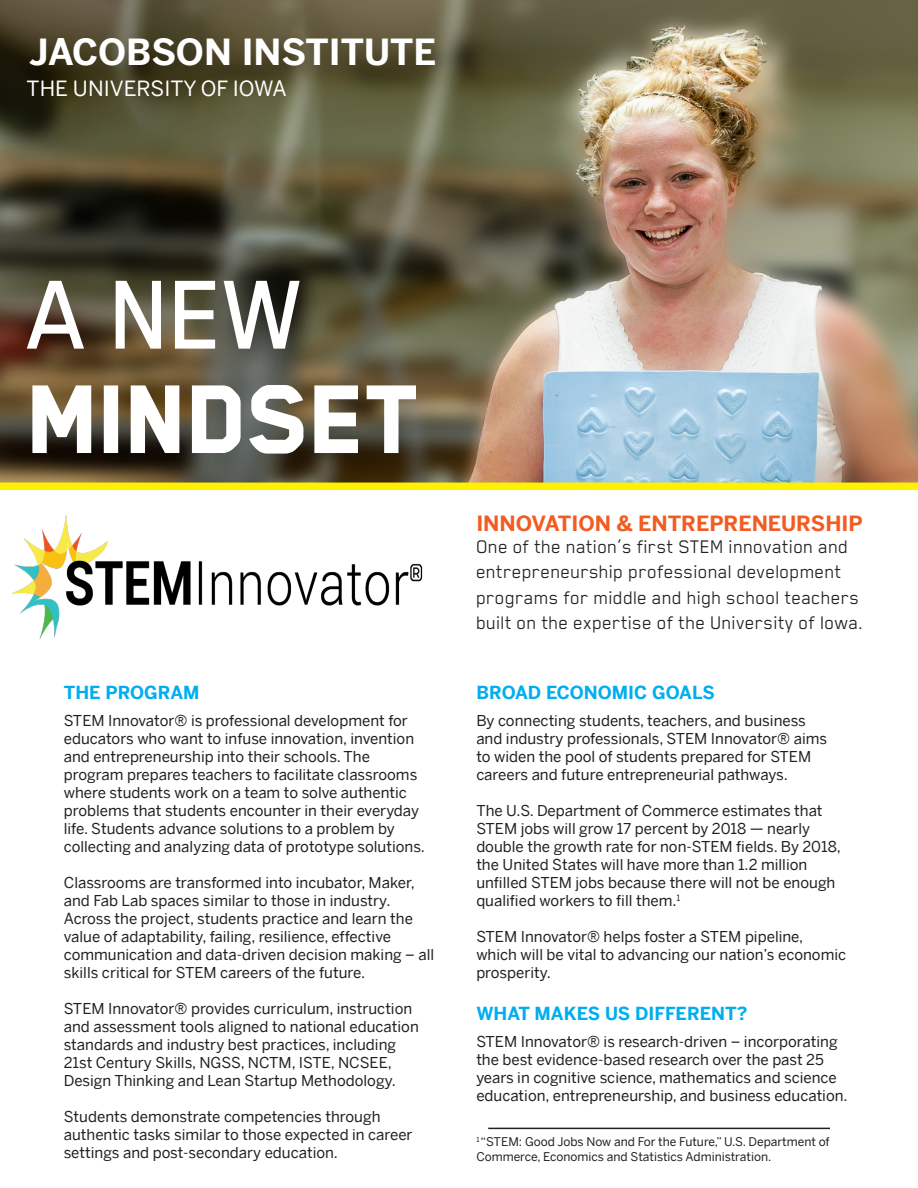
<style>
.page{position:relative;width:918px;height:1188px;background:#fff}
.page>*{position:absolute;margin:0;border:0;box-sizing:border-box;transform-origin:0 0}
.t1{font:700 108px "Blender CE";color:#fff}
.t2{font:108px "Blender CE";color:#fff}
.t3{font:700 36px "Benton Sans";color:#fff}
.t4{font:21px/25.2px "Blender CE";color:#231f20}
.t5{font:700 21px "Benton Sans";color:#f25b21}
.t6{font:21px "Benton Sans";color:#fff}
.t7{font:700 18px "Benton Sans";color:#00aeef}
.t8{font:15px/18px "Benton Sans";color:#231f20}
.t9{font:12px/14.4px "Benton Sans";color:#231f20}
</style>
<div class="page">
<img style="left:13px;top:515px;width:410px;height:124px">
<img style="left:0;top:0;width:918px;height:483px">
<div style="left:0;top:483px;width:918px;height:7px;background:#fff101"></div>
<hr style="left:488px;top:1128px;width:342px;height:1px;background:#231f20">
<svg style="left:31px;top:384px;width:62px;height:71px"></svg>
<div style="left:104px;top:385px;width:14px;height:68px;border:3px solid #fff"></div>
<svg style="left:129px;top:384px;width:52px;height:71px"></svg>
<svg style="left:190px;top:384px;width:115px;height:71px"></svg>
<svg style="left:313px;top:384px;width:104px;height:71px"></svg>
<svg style="left:25px;top:279px;width:61px;height:72px"></svg>
<svg style="left:114px;top:279px;width:49px;height:72px"></svg>
<svg style="left:173px;top:277px;width:128px;height:73px"></svg>
<p class="t3" style="left:29px;top:30px;width:409px">JACOBSON INSTITUTE</p>
<p class="t6" style="left:27px;top:76px;width:262px">THE UNIVERSITY OF IOWA</p>
<p class="t2" style="left:29px;top:256px;width:276px">A NEW</p>
<p class="t1" style="left:29px;top:361px;width:394px">MINDSET</p>
<p class="t7" style="left:64px;top:682px;width:137px">THE PROGRAM</p>
<p class="t8" style="left:64px;top:712px;width:363px">STEM Innovator® is professional development for educators who want to infuse innovation, invention and entrepreneurship into their schools. The program prepares teachers to facilitate classrooms where students work on a team to solve authentic problems that students encounter in their everyday life. Students advance solutions to a problem by collecting and analyzing data of prototype solutions.</p>
<p class="t8" style="left:64px;top:874px;width:372px">Classrooms are transformed into incubator, Maker, and Fab Lab spaces similar to those in industry.<br>Across the project, students practice and learn the value of adaptability, failing, resilience, effective communication and data-driven decision making – all skills critical for STEM careers of the future.</p>
<p class="t8" style="left:64px;top:1000px;width:357px">STEM Innovator® provides curriculum, instruction and assessment tools aligned to national education standards and industry best practices, including 21st Century Skills, NGSS, NCTM, ISTE, NCSEE, Design Thinking and Lean Startup Methodology.</p>
<p class="t8" style="left:64px;top:1108px;width:350px">Students demonstrate competencies through authentic tasks similar to those expected in career settings and post-secondary education.</p>
<p class="t5" style="left:476px;top:511px;width:388px">INNOVATION &amp; ENTREPRENEURSHIP</p>
<p class="t4" style="left:476px;top:533px;width:389px">One of the nation’s first STEM innovation and entrepreneurship professional development programs for middle and high school teachers built on the expertise of the University of Iowa.</p>
<p class="t7" style="left:476px;top:682px;width:240px">BROAD ECONOMIC GOALS</p>
<p class="t8" style="left:476px;top:712px;width:352px">By connecting students, teachers, and business and industry professionals, STEM Innovator® aims to widen the pool of students prepared for STEM careers and future entrepreneurial pathways.</p>
<p class="t8" style="left:476px;top:802px;width:366px">The U.S. Department of Commerce estimates that STEM jobs will grow 17 percent by 2018 — nearly double the growth rate for non-STEM fields. By 2018, the United States will have more than 1.2 million unfilled STEM jobs because there will not be enough qualified workers to fill them.<sup>1</sup></p>
<p class="t8" style="left:476px;top:928px;width:371px">STEM Innovator® helps foster a STEM pipeline, which will be vital to advancing our nation’s economic prosperity.</p>
<p class="t7" style="left:476px;top:1003px;width:273px">WHAT MAKES US DIFFERENT?</p>
<p class="t8" style="left:476px;top:1033px;width:373px">STEM Innovator® is research-driven – incorporating the best evidence-based research over the past 25 years in cognitive science, mathematics and science education, entrepreneurship, and business education.</p>
<p class="t9" style="left:476px;top:1134px;width:355px"><sup>1</sup> “STEM: Good Jobs Now and For the Future,” U.S. Department of<br>Commerce, Economics and Statistics Administration.</p>
</div>
